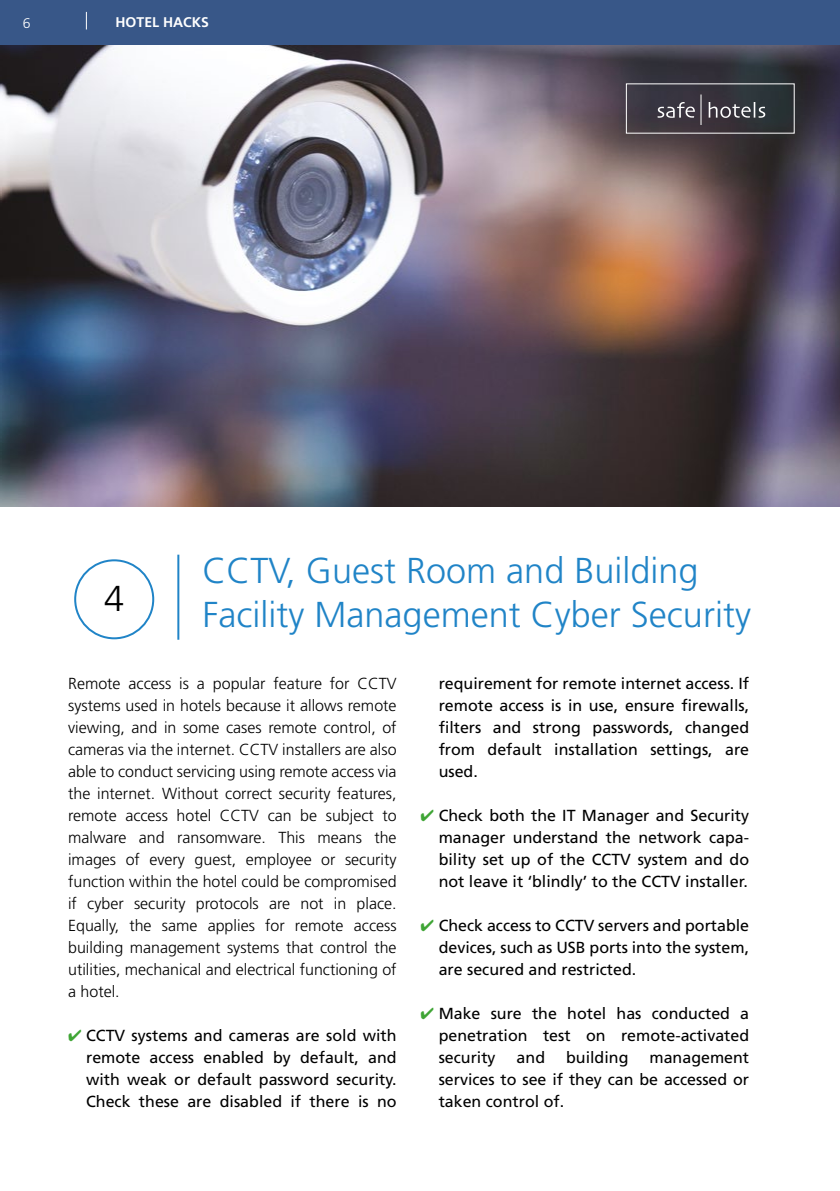
<style>
.page{position:relative;width:840px;height:1191px;background:#fff}
.page>*{position:absolute;margin:0;border:0;box-sizing:border-box;transform-origin:0 0}
.t1{font:300 36px/43.2px "Frutiger";color:#2084c7}
.t2{font:300 36px "Frutiger";color:#000}
.t3{font:16px/22px "Frutiger";color:#000;text-align:justify}
.t4{font:300 16px/22px "Frutiger";color:#000;text-align:justify}
.t5{font:700 14px "Frutiger";color:#fff}
.t6{font:300 14px "Frutiger";color:#fff}
.s1{color:#3fa535}
</style>
<div class="page">
<div style="left:0;top:0;width:839px;height:45px;background:#385788"></div>
<svg style="left:86px;top:12px;width:1px;height:17px"></svg>
<hr style="left:177px;top:554px;width:2px;height:85px;background:#2084c7">
<div style="left:74px;top:559px;width:80px;height:80px;border:2px solid #2084c7;border-radius:50%"></div>
<img style="left:0;top:45px;width:839px;height:461px">
<svg style="left:657px;top:102px;width:37px;height:16px"></svg>
<svg style="left:708px;top:102px;width:56px;height:16px"></svg>
<hr style="left:700px;top:94px;width:1px;height:31px;background:#fff">
<p class="t6" style="left:23px;top:15px;width:9px">6</p>
<p class="t5" style="left:115px;top:14px;width:95px">HOTEL HACKS</p>
<h1 class="t2" style="left:104px;top:578px;width:22px">4</h1>
<h1 class="t1" style="left:202px;top:550px;width:549px">CCTV, Guest Room and Building<br>Facility Management Cyber Security</h1>
<p class="t4" style="left:68px;top:672px;width:330px">Remote access is a popular feature for CCTV systems used in hotels because it allows remote viewing, and in some cases remote control, of cameras via the internet. CCTV installers are also able to conduct servicing using remote access via the internet. Without correct security features, remote access hotel CCTV can be subject to malware and ransomware. This means the images of every guest, employee or security function within the hotel could be compromised if cyber security protocols are not in place.<br>Equally, the same applies for remote access building management systems that control the utilities, mechanical and electrical functioning of a hotel.</p>
<p class="t3" style="left:86px;top:1024px;width:312px;text-indent:-18px"><span class="s1">✔</span> CCTV systems and cameras are sold with remote access enabled by default, and with weak or default password security.<br>Check these are disabled if there is no</p>
<p class="t3" style="left:438px;top:672px;width:312px">requirement for remote internet access. If remote access is in use, ensure firewalls, filters and strong passwords, changed from default installation settings, are used.</p>
<p class="t3" style="left:438px;top:804px;width:312px;text-indent:-18px"><span class="s1">✔</span> Check both the IT Manager and Security manager understand the network capa&shy;bility set up of the CCTV system and do not leave it ‘blindly’ to the CCTV installer.</p>
<p class="t3" style="left:438px;top:914px;width:312px;text-indent:-18px"><span class="s1">✔</span> Check access to CCTV servers and portable devices, such as USB ports into the system, are secured and restricted.</p>
<p class="t3" style="left:438px;top:1002px;width:312px;text-indent:-18px"><span class="s1">✔</span> Make sure the hotel has conducted a penetration test on remote-activated security</p>
<p class="t3" style="left:516px;top:1046px;width:30px">and</p>
<p class="t3" style="left:566px;top:1046px;width:64px">building</p>
<p class="t3" style="left:438px;top:1046px;width:312px;text-indent:211px">management services to see if they can be accessed or taken control of.</p>
</div>
